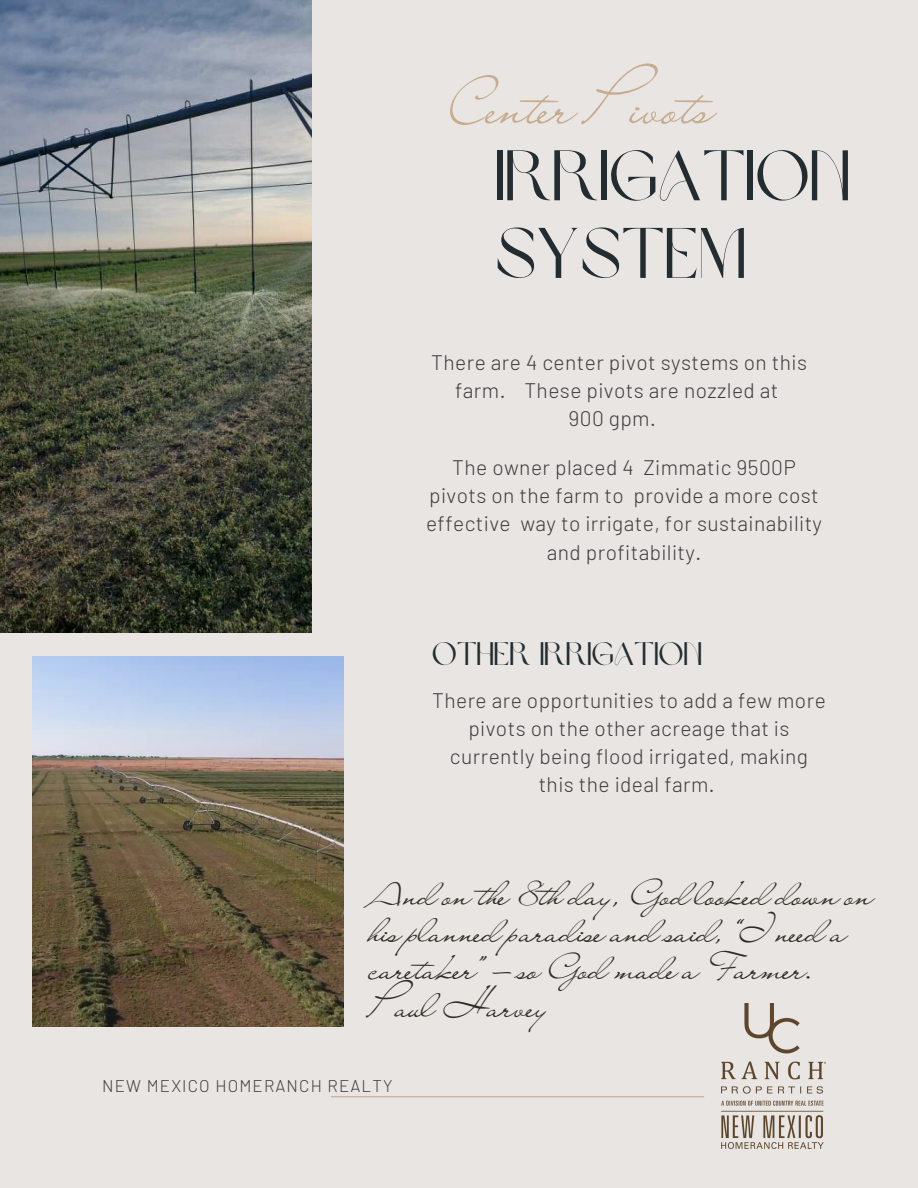
<style>
.page{position:relative;width:918px;height:1188px;background:#e8e5e2}
.page>*{position:absolute;margin:0;border:0;box-sizing:border-box;transform-origin:0 0}
.t1{font:70.8px/77.7px "Brown Sugar";letter-spacing:-.01em;color:#232c31}
.t2{font:54.6px "Liana";letter-spacing:-.01em;color:#c6ad8f}
.t3{font:33.45px/37.2px "Liana";color:#332c26}
.t4{font:32.4px "Brown Sugar";letter-spacing:-.01em;color:#232c31}
.t5{font:300 21px/28.2px "Barlow";letter-spacing:.02em;color:#3d3d3d;text-align:center}
.t6{font:300 16.95px "Barlow";letter-spacing:.065em;color:#3d3d3d}
</style>
<div class="page">
<img style="left:0;top:0;width:312px;height:632px">
<img style="left:33px;top:657px;width:310px;height:370px">
<hr style="left:331px;top:1096px;width:373px;height:1px;background:#c6ad8f">
<img style="left:721px;top:1004px;width:105px;height:145px">
<p class="t2" style="left:449px;top:71px;width:268px">Center Pivots</p>
<p class="t1" style="left:495px;top:144px;width:357px">IRRIGATION<br>SYSTEM</p>
<p class="t5" style="left:431px;top:347px;width:377px">There are 4 center pivot systems on this farm. These pivots are nozzled at</p>
<p class="t5" style="left:569px;top:404px;width:89px">900 gpm.</p>
<p class="t5" style="left:426px;top:453px;width:398px">The owner placed 4 Zimmatic 9500P pivots on the farm to provide a more cost effective way to irrigate, for sustainability and profitability.</p>
<p class="t4" style="left:432px;top:640px;width:272px">OTHER IRRIGATION</p>
<p class="t5" style="left:432px;top:686px;width:395px">There are opportunities to add a few more pivots on the other acreage that is currently being flood irrigated, making this the ideal farm.</p>
<p class="t3" style="left:370px;top:874px;width:505px">And on the 8th day, God looked down on his planned paradise and said, “I need a caretaker” — so God made a Farmer.<br>Paul Harvey</p>
<p class="t6" style="left:102px;top:1075px;width:292px">NEW MEXICO HOMERANCH REALTY</p>
</div>
